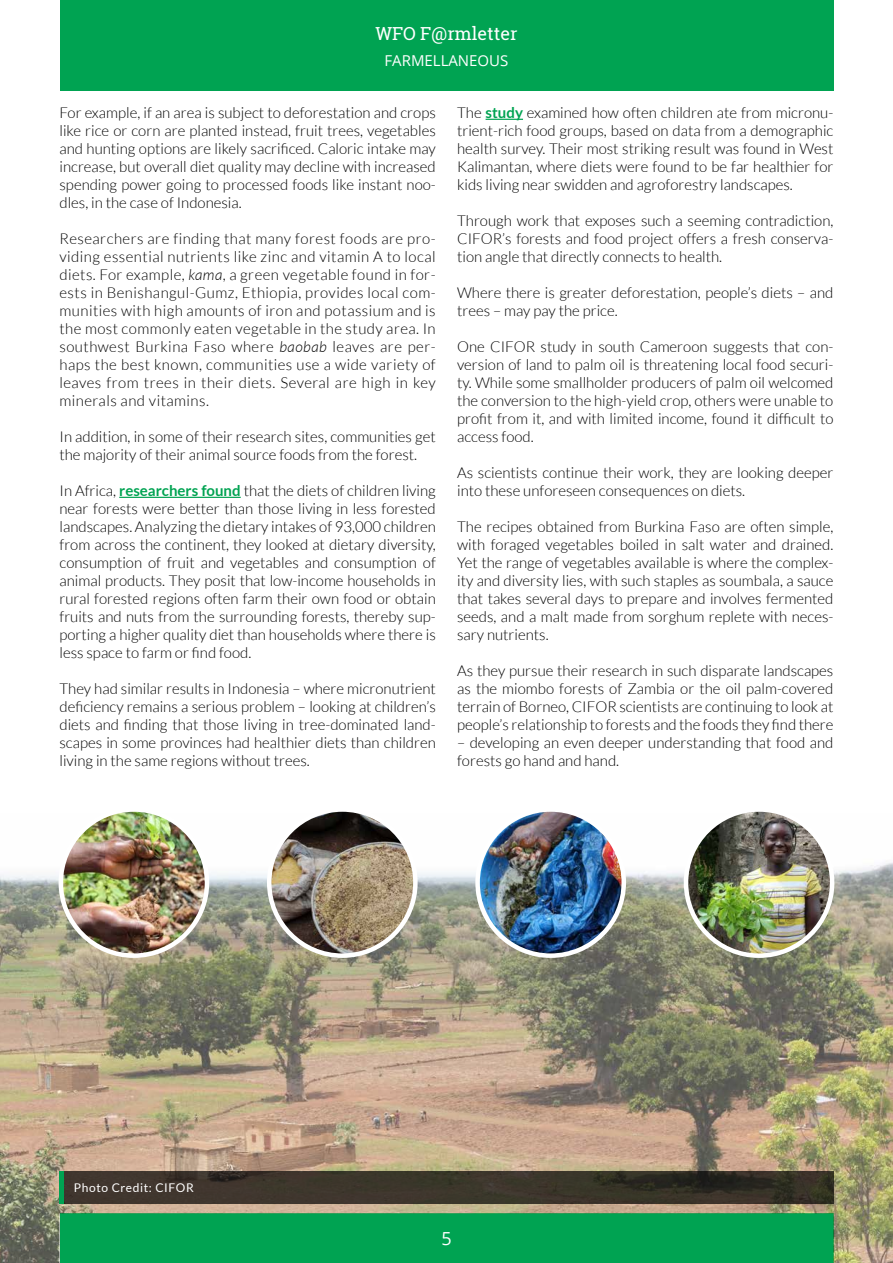
<style>
.page{position:relative;width:893px;height:1263px;background:#fff}
.page>*{position:absolute;margin:0;border:0;box-sizing:border-box;transform-origin:0 0}
.t1{font:18px "Roboto Slab";color:#fff}
.t2{font:18px "Open Sans";color:#fff}
.t3{font:300 15px/18px "Lato";color:#000;text-align:justify}
.t4{font:15px "Open Sans";color:#fff}
.t5{font:12px "Lato";letter-spacing:.05em;color:#fff}
.s1{font-style:italic}
.s2{font-weight:700;color:#00a352}
</style>
<div class="page">
<div style="left:60px;top:0;width:773px;height:90px;background:#00a352"></div>
<img style="left:0;top:862px;width:893px;height:401px">
<hr style="left:119px;top:497px;width:122px;height:1px;background:#00a352">
<hr style="left:486px;top:119px;width:37px;height:1px;background:#00a352">
<img style="left:478px;top:809px;width:146px;height:147px;border-radius:73px">
<div style="left:475px;top:807px;width:151px;height:151px;border:4px solid #fff;border-radius:50%"></div>
<img style="left:269px;top:809px;width:146px;height:147px;border-radius:73px">
<div style="left:267px;top:807px;width:151px;height:151px;border:4px solid #fff;border-radius:50%"></div>
<img style="left:686px;top:809px;width:146px;height:147px;border-radius:73px">
<div style="left:684px;top:807px;width:150px;height:151px;border:4px solid #fff;border-radius:50%"></div>
<img style="left:61px;top:809px;width:146px;height:147px;border-radius:73px">
<div style="left:59px;top:807px;width:150px;height:151px;border:4px solid #fff;border-radius:50%"></div>
<svg style="left:64px;top:1171px;width:769px;height:32px;background:#393329"></svg>
<hr style="left:60px;top:1171px;width:4px;height:32px;background:#00a352">
<p class="t1" style="left:375px;top:21px;width:144px">WFO F@rmletter</p>
<p class="t4" style="left:384px;top:51px;width:125px">FARMELLANEOUS</p>
<p class="t3" style="left:60px;top:104px;width:378px">For example, if an area is subject to deforestation and crops like rice or corn are planted instead, fruit trees, vegetables and hunting options are likely sacrificed. Caloric intake may increase, but overall diet quality may decline with increased spending power going to processed foods like instant noo&shy;dles, in the case of Indonesia.</p>
<p class="t3" style="left:60px;top:230px;width:378px">Researchers are finding that many forest foods are pro&shy;viding essential nutrients like zinc and vitamin A to local diets. For example, <span class="s1">kama</span>, a green vegetable found in for&shy;ests in Benishangul-Gumz, Ethiopia, provides local com&shy;munities with high amounts of iron and potassium and is the most commonly eaten vegetable in the study area. In southwest Burkina Faso where <span class="s1">baobab</span> leaves are per&shy;haps the best known, communities use a wide variety of leaves from trees in their diets. Several are high in key minerals and vitamins.</p>
<p class="t3" style="left:60px;top:428px;width:378px">In addition, in some of their research sites, communities get the majority of their animal source foods from the forest.</p>
<p class="t3" style="left:60px;top:482px;width:378px">In Africa, <span class="s2">researchers found</span> that the diets of children living near forests were better than those living in less forested landscapes. Analyzing the dietary intakes of 93,000 children from across the continent, they looked at dietary diversity, consumption of fruit and vegetables and consumption of animal products. They posit that low-income households in rural forested regions often farm their own food or obtain fruits and nuts from the surrounding forests, thereby sup&shy;porting a higher quality diet than households where there is less space to farm or find food.</p>
<p class="t3" style="left:60px;top:680px;width:378px">They had similar results in Indonesia – where micronutrient deficiency remains a serious problem – looking at children’s diets and finding that those living in tree-dominated land&shy;scapes in some provinces had healthier diets than children living in the same regions without trees.</p>
<p class="t3" style="left:457px;top:104px;width:378px">The <span class="s2">study</span> examined how often children ate from micronu&shy;trient-rich food groups, based on data from a demographic health survey. Their most striking result was found in West Kalimantan, where diets were found to be far healthier for kids living near swidden and agroforestry landscapes.</p>
<p class="t3" style="left:457px;top:212px;width:378px">Through work that exposes such a seeming contradiction, CIFOR’s forests and food project offers a fresh conserva&shy;tion angle that directly connects to health.</p>
<p class="t3" style="left:457px;top:284px;width:378px">Where there is greater deforestation, people’s diets – and trees – may pay the price.</p>
<p class="t3" style="left:457px;top:338px;width:378px">One CIFOR study in south Cameroon suggests that con&shy;version of land to palm oil is threatening local food securi&shy;ty. While some smallholder producers of palm oil welcomed the conversion to the high-yield crop, others were unable to profit from it, and with limited income, found it difficult to access food.</p>
<p class="t3" style="left:457px;top:464px;width:378px">As scientists continue their work, they are looking deeper into these unforeseen consequences on diets.</p>
<p class="t3" style="left:457px;top:518px;width:378px">The recipes obtained from Burkina Faso are often simple, with foraged vegetables boiled in salt water and drained.<br>Yet the range of vegetables available is where the complex&shy;ity and diversity lies, with such staples as soumbala, a sauce that takes several days to prepare and involves fermented seeds, and a malt made from sorghum replete with neces&shy;sary nutrients.</p>
<p class="t3" style="left:457px;top:662px;width:378px">As they pursue their research in such disparate landscapes as the miombo forests of Zambia or the oil palm-covered terrain of Borneo, CIFOR scientists are continuing to look at people’s relationship to forests and the foods they find there</p>
<p class="t3" style="left:457px;top:734px;width:378px">– developing an even deeper understanding that food and forests go hand and hand.</p>
<p class="t5" style="left:74px;top:1181px;width:121px">Photo Credit: CIFOR</p>
<p class="t2" style="left:441px;top:1226px;width:12px">5</p>
</div>
